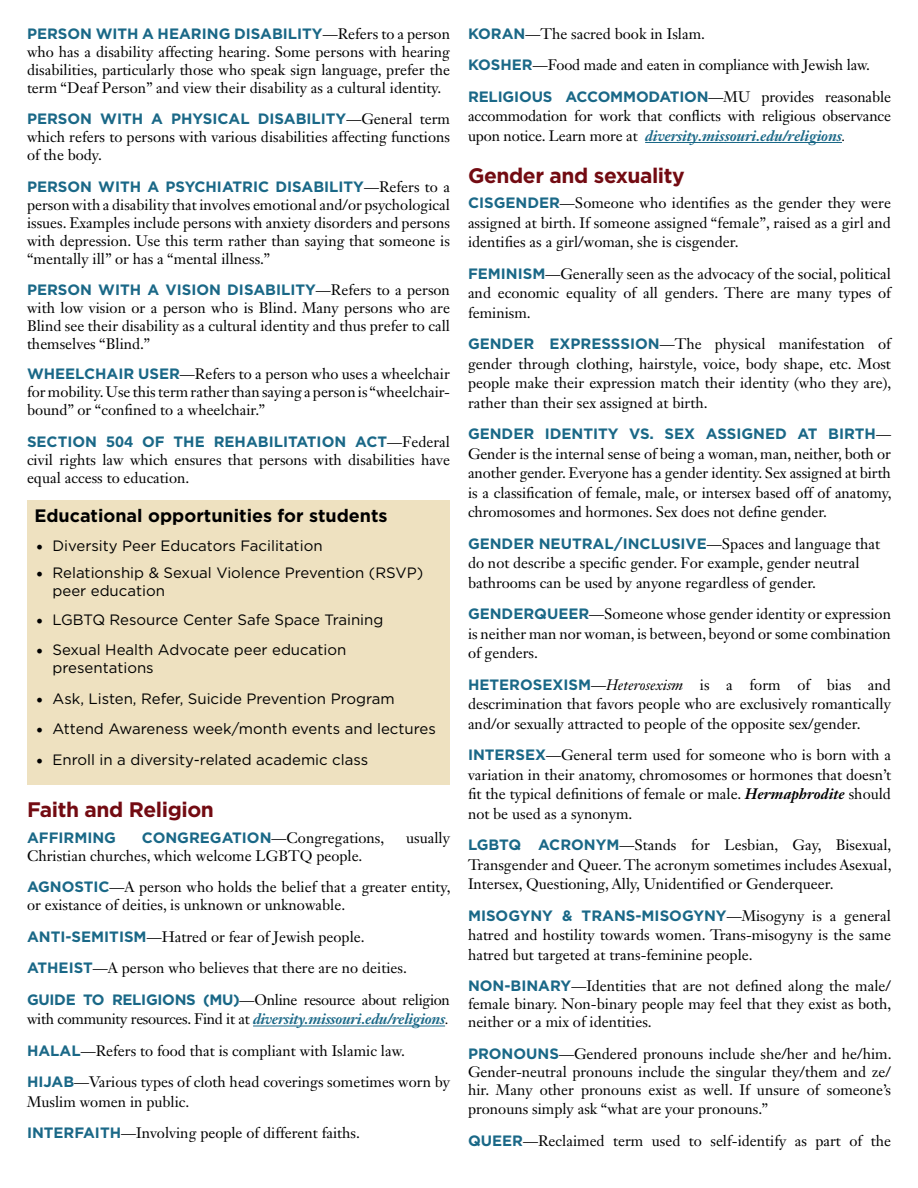
<style>
.page{position:relative;width:918px;height:1188px;background:#fff}
.page>*{position:absolute;margin:0;border:0;box-sizing:border-box;transform-origin:0 0}
.t1{font:700 21px "Gotham";letter-spacing:-.02em;color:#730b12}
.t2{font:700 18px "Gotham";color:#000}
.t3{font:15px/19.5px "Janson Text LT Std";color:#000;text-align:justify}
.t4{font:15px/18px "Gotham";color:#000}
.t5{font:15px/19.5px "Janson Text LT Std";letter-spacing:-.02em;color:#000}
.t6{font:700 15px "Gotham";color:#1a6887}
.s1{font-family:"Gotham";font-weight:700;color:#1a6887}
.s2{font-family:"Minion Pro";font-size:18px}
.s3{font-weight:700;font-style:italic;color:#1a6887}
.s4{font-style:italic}
.s5{font-weight:700;font-style:italic}
</style>
<div class="page">
<hr style="left:253px;top:1026px;width:192px;height:1px;background:#1a6887">
<hr style="left:645px;top:142px;width:197px;height:1px;background:#1a6887">
<div style="left:27px;top:500px;width:423px;height:284px;background:#eee1c0"></div>
<p class="t3" style="left:27px;top:25px;width:425px;line-height:18px"><span class="s1">PERSON WITH A HEARING DISABILITY</span>—Refers to a person who has a disability affecting hearing. Some persons with hearing disabilities, particularly those who speak sign language, prefer the term “Deaf Person” and view their disability as a cultural identity.</p>
<p class="t3" style="left:27px;top:110px;width:425px;line-height:18px"><span class="s1">PERSON WITH A PHYSICAL DISABILITY</span>—General term which refers to persons with various disabilities affecting functions of the body.</p>
<p class="t3" style="left:27px;top:178px;width:425px;line-height:18px"><span class="s1">PERSON WITH A PSYCHIATRIC DISABILITY</span>—Refers to a person with a disability that involves emotional and/or psychological issues. Examples include persons with anxiety disorders and persons with depression. Use this term rather than saying that someone is “mentally ill” or has a “mental illness.”</p>
<p class="t3" style="left:27px;top:281px;width:425px;line-height:18px"><span class="s1">PERSON WITH A VISION DISABILITY</span>—Refers to a person with low vision or a person who is Blind. Many persons who are Blind see their disability as a cultural identity and thus prefer to call themselves “Blind.”</p>
<p class="t3" style="left:27px;top:365px;width:425px;line-height:18px"><span class="s1">WHEELCHAIR USER</span>—Refers to a person who uses a wheelchair for mobility. Use this term rather than saying a person is “wheelchair&shy;bound” or “confined to a wheelchair.”</p>
<p class="t3" style="left:27px;top:433px;width:425px;line-height:18px"><span class="s1">SECTION 504 OF THE REHABILITATION ACT</span>—Federal civil rights law which ensures that persons with disabilities have equal access to education.</p>
<p class="t2" style="left:34px;top:504px;width:355px">Educational opportunities for students</p>
<p class="t4" style="left:36px;top:536px;width:288px"><span class="s2">•</span> Diversity Peer Educators Facilitation</p>
<p class="t4" style="left:52px;top:563px;width:372px;text-indent:-16px"><span class="s2">•</span> Relationship &amp; Sexual Violence Prevention (RSVP) peer education</p>
<p class="t4" style="left:36px;top:610px;width:349px"><span class="s2">•</span> LGBTQ Resource Center Safe Space Training</p>
<p class="t4" style="left:52px;top:641px;width:295px;text-indent:-16px"><span class="s2">•</span> Sexual Health Advocate peer education presentations</p>
<p class="t4" style="left:36px;top:689px;width:360px"><span class="s2">•</span> Ask, Listen, Refer, Suicide Prevention Program</p>
<p class="t4" style="left:36px;top:720px;width:401px"><span class="s2">•</span> Attend Awareness week/month events and lectures</p>
<p class="t4" style="left:36px;top:750px;width:334px"><span class="s2">•</span> Enroll in a diversity-related academic class</p>
<p class="t1" style="left:27px;top:796px;width:189px">Faith and Religion</p>
<p class="t6" style="left:27px;top:828px;width:91px">AFFIRMING</p>
<p class="t3" style="left:142px;top:828px;width:244px"><span class="s1">CONGREGATION</span>—Congregations,</p>
<p class="t3" style="left:406px;top:828px;width:45px">usually</p>
<p class="t3" style="left:27px;top:846px;width:337px">Christian churches, which welcome LGBTQ people.</p>
<p class="t3" style="left:27px;top:878px;width:425px;line-height:18px"><span class="s1">AGNOSTIC</span>—A person who holds the belief that a greater entity, or existance of deities, is unknown or unknowable.</p>
<p class="t3" style="left:27px;top:927px;width:339px"><span class="s1">ANTI-SEMITISM</span>—Hatred or fear of Jewish people.</p>
<p class="t3" style="left:27px;top:958px;width:381px"><span class="s1">ATHEIST</span>—A person who believes that there are no deities.</p>
<p class="t5" style="left:27px;top:990px;width:424px"><span class="s1">GUIDE TO RELIGIONS (MU)</span>—Online resource about religion with community resources. Find it at <span class="s3">diversity.missouri.edu/religions</span><span class="s4">.</span></p>
<p class="t3" style="left:27px;top:1041px;width:379px"><span class="s1">HALAL</span>—Refers to food that is compliant with Islamic law.</p>
<p class="t3" style="left:27px;top:1072px;width:424px"><span class="s1">HIJAB</span>—Various types of cloth head coverings sometimes worn by<br>Muslim women in public.</p>
<p class="t3" style="left:27px;top:1123px;width:335px"><span class="s1">INTERFAITH</span>—Involving people of different faiths.</p>
<p class="t3" style="left:468px;top:24px;width:239px"><span class="s1">KORAN</span>—The sacred book in Islam.</p>
<p class="t3" style="left:468px;top:55px;width:404px"><span class="s1">KOSHER</span>—Food made and eaten in compliance with Jewish law.</p>
<p class="t3" style="left:468px;top:87px;width:425px"><span class="s1">RELIGIOUS ACCOMMODATION</span>—MU provides reasonable accommodation for work that conflicts with religious observance upon notice. Learn more at <span class="s3">diversity.missouri.edu/religions</span><span class="s4">.</span></p>
<p class="t1" style="left:468px;top:162px;width:218px">Gender and sexuality</p>
<p class="t3" style="left:468px;top:193px;width:424px"><span class="s1">CISGENDER</span>—Someone who identifies as the gender they were assigned at birth. If someone assigned “female”, raised as a girl and identifies as a girl/woman, she is cisgender.</p>
<p class="t3" style="left:468px;top:264px;width:425px"><span class="s1">FEMINISM</span>—Generally seen as the advocacy of the social, political and economic equality of all genders. There are many types of feminism.</p>
<p class="t3" style="left:468px;top:334px;width:425px"><span class="s1">GENDER EXPRESSSION</span>—The physical manifestation of gender through clothing, hairstyle, voice, body shape, etc. Most people make their expression match their identity (who they are), rather than their sex assigned at birth.</p>
<p class="t3" style="left:468px;top:424px;width:425px"><span class="s1">GENDER IDENTITY VS. SEX ASSIGNED AT BIRTH</span>— Gender is the internal sense of being a woman, man, neither, both or another gender. Everyone has a gender identity. Sex assigned at birth is a classification of female, male, or intersex based off of anatomy, chromosomes and hormones. Sex does not define gender.</p>
<p class="t3" style="left:468px;top:534px;width:414px;text-align:left"><span class="s1">GENDER NEUTRAL/INCLUSIVE</span>—Spaces and language that do not describe a specific gender. For example, gender neutral bathrooms can be used by anyone regardless of gender.</p>
<p class="t3" style="left:468px;top:604px;width:425px"><span class="s1">GENDERQUEER</span>—Someone whose gender identity or expression is neither man nor woman, is between, beyond or some combination of genders.</p>
<p class="t3" style="left:468px;top:675px;width:424px"><span class="s1">HETEROSEXISM</span>—<span class="s4">Heterosexism</span> is a form of bias and descrimination that favors people who are exclusively romantically and/or sexually attracted to people of the opposite sex/gender.</p>
<p class="t3" style="left:468px;top:745px;width:425px"><span class="s1">INTERSEX</span>—General term used for someone who is born with a variation in their anatomy, chromosomes or hormones that doesn’t fit the typical definitions of female or male. <span class="s5">Hermaphrodite</span> should not be used as a synonym.</p>
<p class="t3" style="left:468px;top:835px;width:425px"><span class="s1">LGBTQ ACRONYM</span>—Stands for Lesbian, Gay, Bisexual, Transgender and Queer. The acronym sometimes includes Asexual, Intersex, Questioning, Ally, Unidentified or Genderqueer.</p>
<p class="t3" style="left:468px;top:906px;width:424px"><span class="s1">MISOGYNY &amp; TRANS-MISOGYNY</span>—Misogyny is a general hatred and hostility towards women. Trans-misogyny is the same hatred but targeted at trans-feminine people.</p>
<p class="t3" style="left:468px;top:977px;width:425px;line-height:18px"><span class="s1">NON-BINARY</span>—Identities that are not defined along the male/ female binary. Non-binary people may feel that they exist as both, neither or a mix of identities.</p>
<p class="t3" style="left:468px;top:1045px;width:425px;line-height:18px"><span class="s1">PRONOUNS</span>—Gendered pronouns include she/her and he/him.<br>Gender-neutral pronouns include the singular they/them and ze/ hir. Many other pronouns exist as well. If unsure of someone’s</p>
<p class="t3" style="left:468px;top:1099px;width:302px">pronouns simply ask “what are your pronouns.”</p>
<p class="t3" style="left:468px;top:1131px;width:424px"><span class="s1">QUEER</span>—Reclaimed term used to self-identify as part of the</p>
</div>
